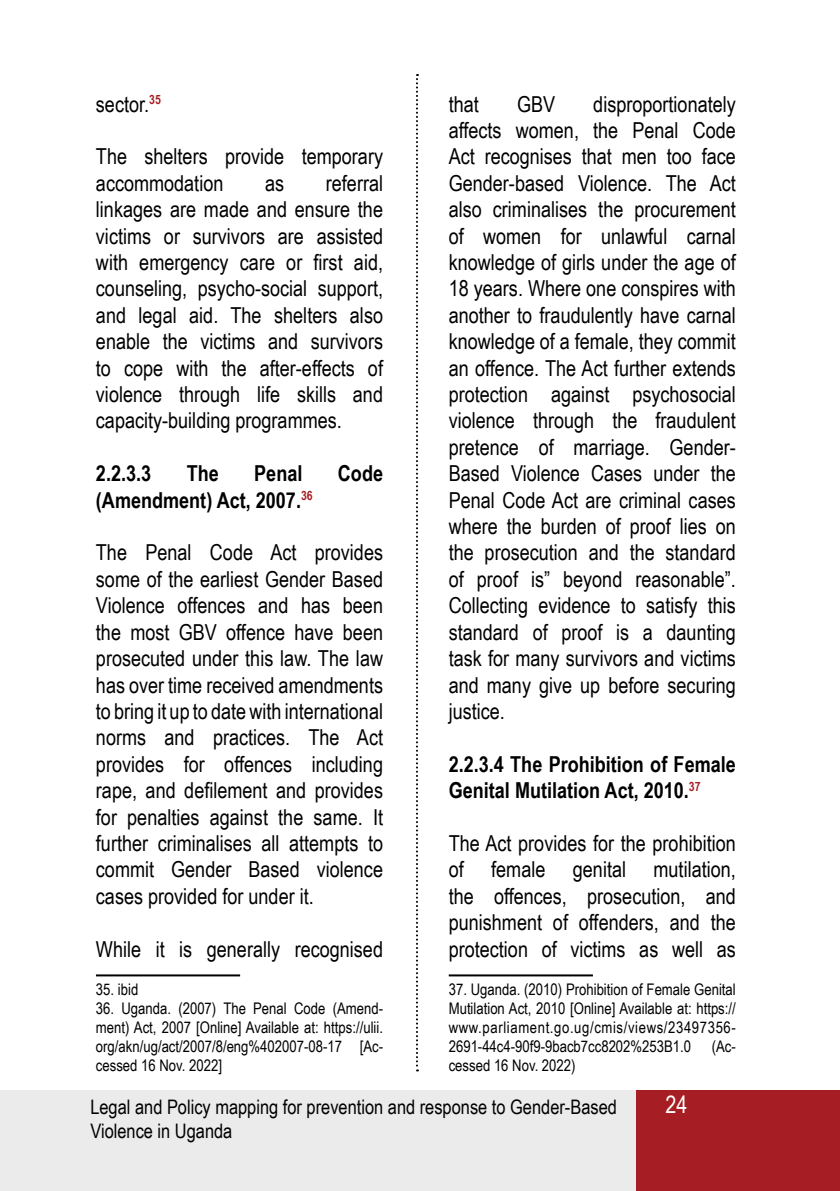
<style>
.page{position:relative;width:840px;height:1191px;background:#fff}
.page>*{position:absolute;margin:0;border:0;box-sizing:border-box;transform-origin:0 0}
.t1{font:24px "Arial Narrow";color:#fff}
.t2{font:22px/26.4px "Arial Narrow";color:#000;text-align:justify}
.t3{font:700 22px/26.4px "Arial Narrow";color:#000}
.t4{font:20px/24px "Arial Narrow";color:#000}
.t5{font:16px/19.2px "Arial Narrow";color:#000;text-align:justify}
</style>
<div class="page">
<div style="left:0;top:1090px;width:839px;height:101px;background:#ebebec"></div>
<div style="left:636px;top:1090px;width:203px;height:101px;background:#a61e23"></div>
<hr style="left:96px;top:974px;width:144px;height:2px;background:#000">
<hr style="left:448px;top:974px;width:144px;height:2px;background:#000">
<svg style="left:416px;top:74px;width:2px;height:997px"></svg>
<p class="t2" style="left:96px;top:90px;width:66px">sector.<sup>35</sup></p>
<p class="t2" style="left:96px;top:143px;width:288px">The shelters provide temporary accommodation</p>
<p class="t2" style="left:96px;top:169px;width:288px;text-indent:230px">referral linkages are made and ensure the victims or survivors are assisted with emergency care or first aid, counseling, psycho-social support, and legal aid. The shelters also enable the victims and survivors to cope with the after-effects of violence through life skills and capacity-building programmes.</p>
<p class="t3" style="left:96px;top:459px;width:57px">2.2.3.3</p>
<p class="t3" style="left:186px;top:459px;width:34px">The</p>
<p class="t3" style="left:254px;top:459px;width:50px">Penal</p>
<p class="t3" style="left:338px;top:459px;width:47px">Code</p>
<p class="t3" style="left:96px;top:485px;width:218px">(Amendment) Act, 2007.<sup>36</sup></p>
<p class="t2" style="left:96px;top:539px;width:288px">The Penal Code Act provides some of the earliest Gender Based Violence offences and has been the most GBV offence have been prosecuted under this law. The law has over time received amendments to bring it up to date with international norms and practices. The Act provides for offences including rape, and defilement and provides for penalties against the same. It further criminalises all attempts to commit Gender Based violence cases provided for under it.</p>
<p class="t2" style="left:96px;top:935px;width:288px">While it is generally recognised</p>
<p class="t5" style="left:96px;top:978px;width:44px">35. ibid</p>
<p class="t5" style="left:96px;top:998px;width:288px">36. Uganda. (2007) The Penal Code (Amend&shy;ment) Act, 2007 [Online] Available at: https://ulii. org/akn/ug/act/2007/8/eng%402007-08-17 [Ac&shy;cessed 16 Nov. 2022]</p>
<p class="t2" style="left:265px;top:169px;width:21px">as</p>
<p class="t2" style="left:448px;top:90px;width:32px">that</p>
<p class="t2" style="left:516px;top:90px;width:40px">GBV</p>
<p class="t2" style="left:448px;top:90px;width:288px;text-indent:144px">disproportionately affects women, the Penal Code Act recognises that men too face Gender-based Violence. The Act also criminalises the procurement of women for unlawful carnal knowledge of girls under the age of 18 years. Where one conspires with another to fraudulently have carnal knowledge of a female, they commit an offence. The Act further extends protection against psychosocial violence through the fraudulent pretence of marriage. Gender-Based Violence Cases under the Penal Code Act are criminal cases where the burden of proof lies on the prosecution and the standard of proof is” beyond reasonable”.<br>Collecting evidence to satisfy this standard of proof is a daunting task for many survivors and victims and many give up before securing justice.</p>
<p class="t3" style="left:448px;top:749px;width:288px">2.2.3.4 The Prohibition of Female<br>Genital Mutilation Act, 2010.<sup>37</sup></p>
<p class="t2" style="left:448px;top:829px;width:288px">The Act provides for the prohibition of female genital mutilation, the offences, prosecution, and punishment of offenders, and the protection of victims as well as</p>
<p class="t5" style="left:448px;top:978px;width:288px">37. Uganda. (2010) Prohibition of Female Genital Mutilation Act, 2010 [Online] Available at: https:// www.parliament.go.ug/cmis/views/23497356- 2691-44c4-90f9-9bacb7cc8202%253B1.0</p>
<p class="t5" style="left:711px;top:1036px;width:26px">(Ac-</p>
<p class="t5" style="left:448px;top:1055px;width:128px">cessed 16 Nov. 2022)</p>
<p class="t4" style="left:90px;top:1094px;width:528px">Legal and Policy mapping for prevention and response to Gender-Based<br>Violence in Uganda</p>
<p class="t1" style="left:665px;top:1086px;width:23px">24</p>
</div>
